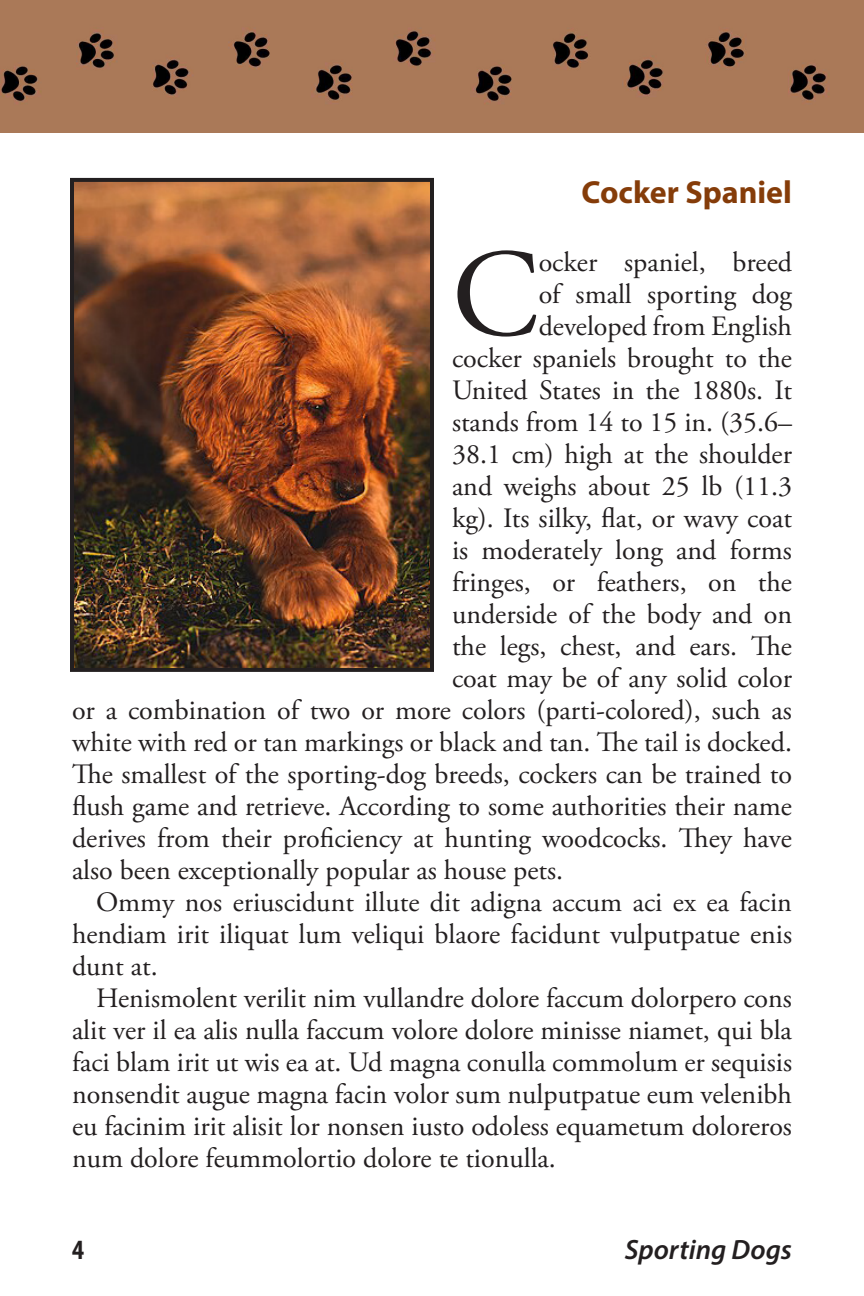
<style>
.page{position:relative;width:864px;height:1296px;background:#fff}
.page>*{position:absolute;margin:0;border:0;box-sizing:border-box;transform-origin:0 0}
.Body_CopyCap{font:124.6px "Adobe Garamond Pro";color:#231f20}
.Sub_Head{font:700 32px "Myriad Pro";color:#853c09}
.Body_CopyCap-2{font:28px "Adobe Garamond Pro";color:#231f20}
.Body_Copy{font:28px/32px "Adobe Garamond Pro";color:#231f20;text-align:justify}
.t1{font:italic 600 28px "Myriad Pro";color:#231f20}
.t2{font:700 condensed 28px "Myriad Pro";color:#231f20}
</style>
<div class="page">
<img style="left:0;top:0;width:864px;height:132px">
<img style="left:75px;top:183px;width:354px;height:484px">
<div style="left:70px;top:178px;width:364px;height:494px;border:4px solid #231f20"></div>
<p class="Sub_Head" style="left:582px;top:171px;width:212px">Cocker Spaniel</p>
<p class="Body_CopyCap" style="left:452px;top:220px;width:88px">C</p>
<p class="Body_CopyCap-2" style="left:539px;top:245px;width:255px">ocker spaniel, breed</p>
<p class="Body_CopyCap-2" style="left:539px;top:277px;width:255px">of small sporting dog</p>
<p class="Body_CopyCap-2" style="left:539px;top:309px;width:255px">developed from English</p>
<p class="Body_CopyCap-2" style="left:452px;top:341px;width:341px">cocker spaniels brought to the</p>
<p class="Body_CopyCap-2" style="left:452px;top:373px;width:342px">United States in the 1880s. It</p>
<p class="Body_CopyCap-2" style="left:452px;top:405px;width:342px">stands from 14 to 15 in. (35.6–</p>
<p class="Body_CopyCap-2" style="left:452px;top:437px;width:342px">38.1 cm) high at the shoulder</p>
<p class="Body_CopyCap-2" style="left:452px;top:469px;width:342px">and weighs about 25 lb (11.3</p>
<p class="Body_CopyCap-2" style="left:452px;top:501px;width:342px">kg). Its silky, flat, or wavy coat</p>
<p class="Body_CopyCap-2" style="left:452px;top:533px;width:341px">is moderately long and forms</p>
<p class="Body_CopyCap-2" style="left:452px;top:565px;width:342px">fringes, or feathers, on the</p>
<p class="Body_CopyCap-2" style="left:452px;top:597px;width:342px">underside of the body and on</p>
<p class="Body_CopyCap-2" style="left:452px;top:629px;width:342px">the legs, chest, and ears. The</p>
<p class="Body_CopyCap-2" style="left:452px;top:661px;width:342px">coat may be of any solid color</p>
<p class="Body_CopyCap-2" style="left:72px;top:693px;width:722px">or a combination of two or more colors (parti-colored), such as</p>
<p class="Body_CopyCap-2" style="left:72px;top:725px;width:722px">white with red or tan markings or black and tan. The tail is docked.</p>
<p class="Body_CopyCap-2" style="left:72px;top:757px;width:721px">The smallest of the sporting-dog breeds, cockers can be trained to</p>
<p class="Body_CopyCap-2" style="left:72px;top:789px;width:722px">flush game and retrieve. According to some authorities their name</p>
<p class="Body_CopyCap-2" style="left:72px;top:821px;width:721px">derives from their proficiency at hunting woodcocks. They have</p>
<p class="Body_CopyCap-2" style="left:72px;top:853px;width:493px">also been exceptionally popular as house pets.</p>
<p class="Body_Copy" style="left:72px;top:887px;width:722px;text-indent:24px">Ommy nos eriuscidunt illute dit adigna accum aci ex ea facin hendiam irit iliquat lum veliqui blaore facidunt vulputpatue enis dunt at.</p>
<p class="Body_Copy" style="left:72px;top:983px;width:722px;text-indent:24px">Henismolent verilit nim vullandre dolore faccum dolorpero cons alit ver il ea alis nulla faccum volore dolore minisse niamet, qui bla faci blam irit ut wis ea at. Ud magna conulla commolum er sequisis nonsendit augue magna facin volor sum nulputpatue eum velenibh eu facinim irit alisit lor nonsen iusto odoless equametum doloreros num dolore feummolortio dolore te tionulla.</p>
<p class="t2" style="left:72px;top:1233px;width:13px">4</p>
<p class="t1" style="left:625px;top:1232px;width:169px">Sporting Dogs</p>
</div>
